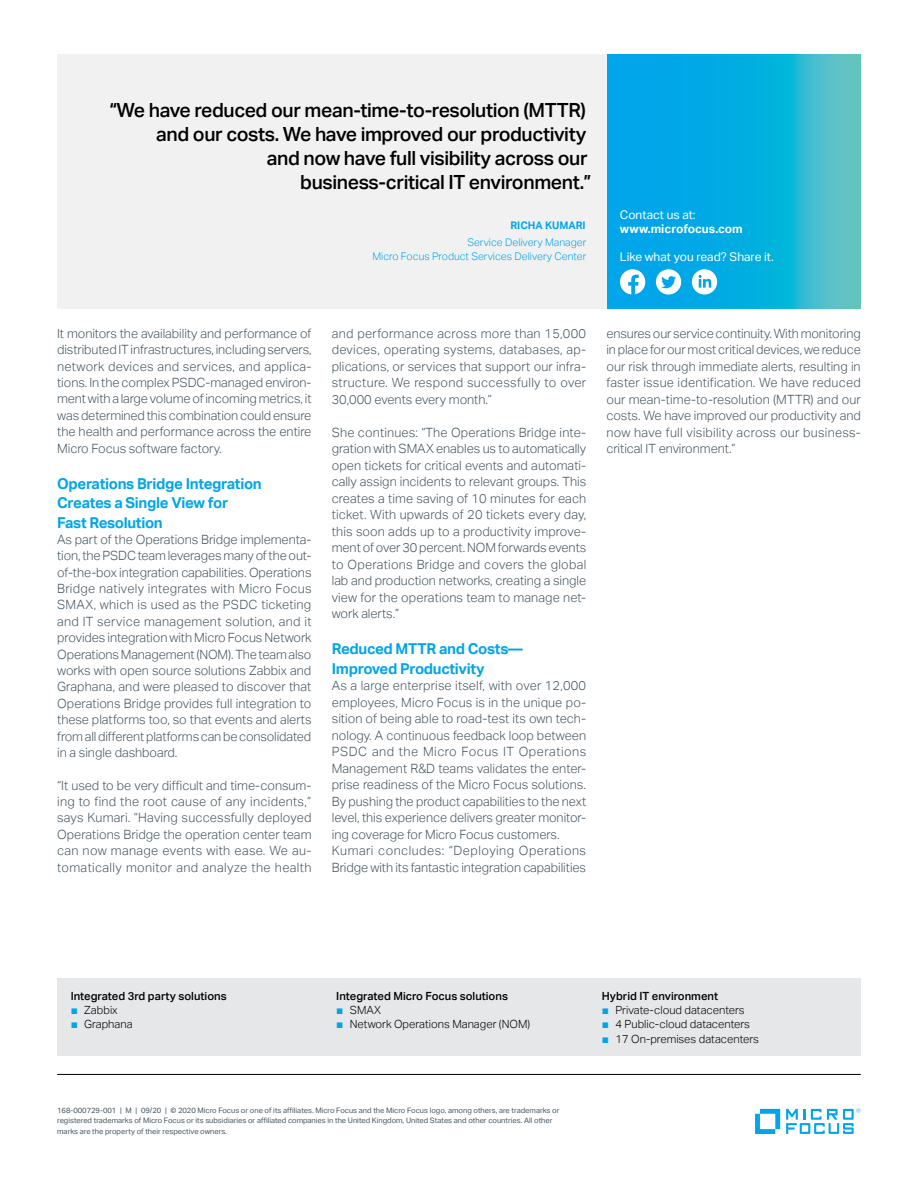
<style>
.page{position:relative;width:918px;height:1188px;background:#fff}
.page>*{position:absolute;margin:0;border:0;box-sizing:border-box;transform-origin:0 0}
.pull_quote_13_16-ali{font:500 19.5px/24px "Aktiv Grotesk";letter-spacing:-.02em;color:#000;text-align:right}
.subhead_10_13-blue{font:700 15px/19.5px "Aktiv Grotesk";letter-spacing:-.02em;color:#00a6e9}
.body_8_5_11-grey{font:300 12.75px/16.5px "Aktiv Grotesk";letter-spacing:-.005em;color:#455560;text-align:justify}
.Contact_8_9_5-regula{font:12px "Aktiv Grotesk";color:#fff}
.Contact_URL_8_9_5-bo{font:700 12px "Aktiv Grotesk";color:#fff}
.t1{font:300 11.25px "Aktiv Grotesk";color:#000}
.caption_7_9_5{font:500 11.25px "Aktiv Grotesk";color:#000}
.quote_title_or_compa{font:300 10.5px "Aktiv Grotesk";color:#00a6e9}
.quote_name_CAPS_7_11{font:700 10.5px "Aktiv Grotesk";color:#00a6e9}
.mousetype-legal_5_7{font:7.5px/10.5px "Aktiv Grotesk";color:#455560}
.s1{font-family:"Arial";font-weight:400;font-size:12px;color:#00a6e9}
</style>
<div class="page">
<hr style="left:57px;top:1074px;width:804px;height:1px;background:#000">
<svg style="left:755px;top:1109px;width:25px;height:25px"></svg>
<svg style="left:786px;top:1108px;width:75px;height:26px"></svg>
<svg style="left:607px;top:54px;width:254px;height:254px;background:#15b0dc"></svg>
<div style="left:57px;top:54px;width:550px;height:254px;background:#f1f1f2"></div>
<div style="left:620px;top:269px;width:25px;height:26px;background:#fff;border-radius:50%"></div>
<svg style="left:628px;top:275px;width:11px;height:20px"></svg>
<div style="left:656px;top:269px;width:25px;height:26px;background:#fff;border-radius:50%"></div>
<svg style="left:661px;top:276px;width:15px;height:12px"></svg>
<div style="left:692px;top:269px;width:25px;height:26px;background:#fff;border-radius:50%"></div>
<svg style="left:699px;top:275px;width:12px;height:13px"></svg>
<div style="left:57px;top:978px;width:804px;height:78px;background:#e6e7e8"></div>
<p class="pull_quote_13_16-ali" style="left:109px;top:98px;width:483px">“We have reduced our mean-time-to-resolution (MTTR) and our costs. We have improved our productivity<br>and now have full visibility across our<br>business-critical IT environment.”</p>
<p class="quote_name_CAPS_7_11" style="left:510px;top:219px;width:77px">RICHA KUMARI</p>
<p class="quote_title_or_compa" style="left:467px;top:236px;width:120px">Service Delivery Manager</p>
<p class="quote_title_or_compa" style="left:372px;top:250px;width:215px">Micro Focus Product Services Delivery Center</p>
<p class="Contact_8_9_5-regula" style="left:620px;top:207px;width:77px">Contact us at:</p>
<p class="Contact_URL_8_9_5-bo" style="left:620px;top:222px;width:124px">www.microfocus.com</p>
<p class="Contact_8_9_5-regula" style="left:620px;top:250px;width:155px">Like what you read? Share it.</p>
<p class="body_8_5_11-grey" style="left:57px;top:325px;width:256px">It monitors the availability and performance of distributed IT infrastructures, including servers, network devices and services, and applica&shy;tions. In the complex PSDC-managed environ&shy;ment with a large volume of incoming metrics, it was determined this combination could ensure the health and performance across the entire Micro Focus software factory.</p>
<p class="subhead_10_13-blue" style="left:57px;top:474px;width:206px">Operations Bridge Integration<br>Creates a Single View for<br>Fast Resolution</p>
<p class="body_8_5_11-grey" style="left:57px;top:531px;width:256px">As part of the Operations Bridge implementa&shy;tion, the PSDC team leverages many of the out&shy;of-the-box integration capabilities. Operations Bridge natively integrates with Micro Focus SMAX, which is used as the PSDC ticketing and IT service management solution, and it provides integration with Micro Focus Network Operations Management (NOM). The team also works with open source solutions Zabbix and Graphana, and were pleased to discover that Operations Bridge provides full integration to these platforms too, so that events and alerts from all different platforms can be consolidated in a single dashboard.</p>
<p class="body_8_5_11-grey" style="left:57px;top:777px;width:256px">“It used to be very difficult and time-consum&shy;ing to find the root cause of any incidents,” says Kumari. “Having successfully deployed Operations Bridge the operation center team can now manage events with ease. We au&shy;tomatically monitor and analyze the health</p>
<p class="body_8_5_11-grey" style="left:332px;top:325px;width:256px">and performance across more than 15,000 devices, operating systems, databases, ap&shy;plications, or services that support our infra&shy;structure. We respond successfully to over 30,000 events every month.”</p>
<p class="body_8_5_11-grey" style="left:332px;top:424px;width:256px">She continues: “The Operations Bridge inte&shy;gration with SMAX enables us to automatically open tickets for critical events and automati&shy;cally assign incidents to relevant groups. This creates a time saving of 10 minutes for each ticket. With upwards of 20 tickets every day, this soon adds up to a productivity improve&shy;ment of over 30 percent. NOM forwards events to Operations Bridge and covers the global lab and production networks, creating a single view for the operations team to manage net&shy;work alerts.”</p>
<p class="subhead_10_13-blue" style="left:332px;top:639px;width:193px">Reduced MTTR and Costs—<br>Improved Productivity</p>
<p class="body_8_5_11-grey" style="left:332px;top:678px;width:256px">As a large enterprise itself, with over 12,000 employees, Micro Focus is in the unique po&shy;sition of being able to road-test its own tech&shy;nology. A continuous feedback loop between PSDC and the Micro Focus IT Operations Management R&amp;D teams validates the enter&shy;prise readiness of the Micro Focus solutions.<br>By pushing the product capabilities to the next level, this experience delivers greater monitor&shy;ing coverage for Micro Focus customers.</p>
<p class="body_8_5_11-grey" style="left:332px;top:843px;width:256px">Kumari concludes: “Deploying Operations<br>Bridge with its fantastic integration capabilities</p>
<p class="body_8_5_11-grey" style="left:606px;top:325px;width:256px">ensures our service continuity. With monitoring in place for our most critical devices, we reduce our risk through immediate alerts, resulting in faster issue identification. We have reduced our mean-time-to-resolution (MTTR) and our costs. We have improved our productivity and now have full visibility across our business&shy;critical IT environment.”</p>
<p class="caption_7_9_5" style="left:71px;top:989px;width:158px">Integrated 3rd party solutions</p>
<p class="t1" style="left:71px;top:1004px;width:49px"><span class="s1">■</span> Zabbix</p>
<p class="t1" style="left:71px;top:1018px;width:64px"><span class="s1">■</span> Graphana</p>
<p class="caption_7_9_5" style="left:336px;top:989px;width:173px">Integrated Micro Focus solutions</p>
<p class="t1" style="left:336px;top:1004px;width:46px"><span class="s1">■</span> SMAX</p>
<p class="t1" style="left:336px;top:1018px;width:195px"><span class="s1">■</span> Network Operations Manager (NOM)</p>
<p class="mousetype-legal_5_7" style="left:57px;top:1105px;width:504px">168-000729-001 | M | 09/20 | © 2020 Micro Focus or one of its affiliates. Micro Focus and the Micro Focus logo, among others, are trademarks or registered trademarks of Micro Focus or its subsidiaries or affiliated companies in the United Kingdom, United States and other countries. All other marks are the property of their respective owners.</p>
<p class="caption_7_9_5" style="left:602px;top:989px;width:118px">Hybrid IT environment</p>
<p class="t1" style="left:602px;top:1004px;width:144px"><span class="s1">■</span> Private-cloud datacenters</p>
<p class="t1" style="left:602px;top:1018px;width:150px"><span class="s1">■</span> 4 Public-cloud datacenters</p>
<p class="t1" style="left:602px;top:1032px;width:159px"><span class="s1">■</span> 17 On-premises datacenters</p>
</div>
